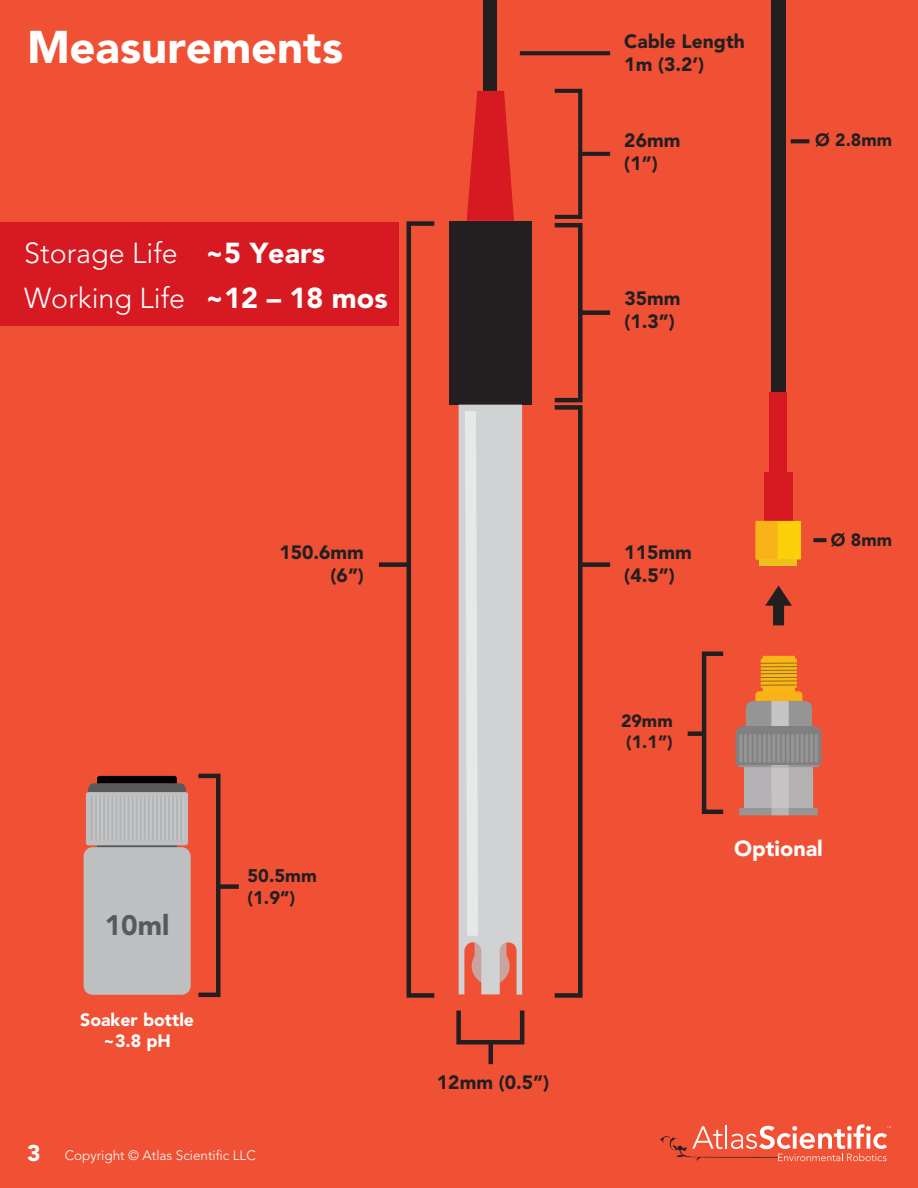
<style>
.page{position:relative;width:918px;height:1188px;background:#f05134}
.page>*{position:absolute;margin:0;border:0;box-sizing:border-box;transform-origin:0 0}
.t1{font:300 28.65px/45.5px "Avenir";color:#fff}
.t2{font:900 22.2px "Avenir";color:#fff}
.t3{font:900 13.65px "Avenir";color:#58595b}
.t4{font:300 13.5px "Avenir";color:#fff}
.t5{font:900 11.1px "Avenir";color:#fff}
.t6{font:900 10.5px "Avenir";color:#fff}
.t7{font:900 9.45px "Avenir";color:#231f20}
.t8{font:900 8.85px "Avenir";color:#231f20}
.t9{font:900 8.7px "Avenir";color:#231f20}
.t10{font:900 8.7px "Avenir";color:#fff}
.s1{font-weight:900;font-size:13.95px}
</style>
<div class="page">
<svg style="left:520px;top:51px;width:90px;height:4px"></svg>
<div style="left:379px;top:562px;width:30px;height:5px;background:#231f20"></div>
<div style="left:407px;top:221px;width:30px;height:777px;border:5px solid #231f20"></div>
<div style="left:580px;top:562px;width:30px;height:5px;background:#231f20"></div>
<div style="left:552px;top:223px;width:31px;height:179px;border:5px solid #231f20"></div>
<div style="left:580px;top:310px;width:30px;height:5px;background:#231f20"></div>
<div style="left:553px;top:89px;width:29px;height:130px;border:4px solid #231f20"></div>
<svg style="left:580px;top:152px;width:30px;height:4px"></svg>
<div style="left:552px;top:405px;width:31px;height:593px;border:5px solid #231f20"></div>
<div style="left:456px;top:1008px;width:68px;height:36px;border:5px solid #231f20"></div>
<hr style="left:489px;top:1042px;width:4px;height:22px;background:#231f20">
<div style="left:484px;top:0;width:13px;height:103px;background:#231f20"></div>
<div style="left:449px;top:221px;width:83px;height:184px;background:#231f20"></div>
<svg style="left:467px;top:91px;width:47px;height:130px"></svg>
<svg style="left:459px;top:405px;width:63px;height:590px;background:#d4d0d0"></svg>
<div style="left:196px;top:774px;width:25px;height:223px;border:5px solid #231f20"></div>
<div style="left:218px;top:884px;width:21px;height:5px;background:#231f20"></div>
<svg style="left:97px;top:845px;width:80px;height:2px"></svg>
<div style="left:86px;top:792px;width:102px;height:53px;background:#bdbfc1;border-radius:3px"></div>
<div style="left:84px;top:847px;width:107px;height:148px;background:#bdbfc1;border-radius:9px"></div>
<svg style="left:88px;top:776px;width:98px;height:64px"></svg>
<div style="left:702px;top:652px;width:23px;height:162px;border:5px solid #231f20"></div>
<div style="left:688px;top:731px;width:16px;height:5px;background:#231f20"></div>
<svg style="left:765px;top:585px;width:27px;height:40px"></svg>
<div style="left:771px;top:0;width:15px;height:404px;background:#231f20"></div>
<svg style="left:791px;top:139px;width:18px;height:4px"></svg>
<svg style="left:813px;top:538px;width:13px;height:4px"></svg>
<div style="left:744px;top:766px;width:69px;height:42px;background:#b3b1b3"></div>
<div style="left:739px;top:808px;width:79px;height:7px;background:#969595"></div>
<div style="left:771px;top:768px;width:18px;height:40px;background:#c7c5c4"></div>
<div style="left:771px;top:808px;width:18px;height:7px;background:#b5b5b5"></div>
<div style="left:763px;top:675px;width:32px;height:18px;background:#fab516"></div>
<div style="left:763px;top:656px;width:32px;height:29px;background:#fab516"></div>
<svg style="left:761px;top:659px;width:36px;height:29px"></svg>
<hr style="left:761px;top:663px;width:36px;height:1px;background:#7f5d26">
<hr style="left:761px;top:666px;width:36px;height:1px;background:#7f5d26">
<hr style="left:761px;top:670px;width:36px;height:1px;background:#7f5d26">
<hr style="left:761px;top:673px;width:36px;height:1px;background:#7f5d26">
<hr style="left:761px;top:677px;width:36px;height:1px;background:#7f5d26">
<hr style="left:761px;top:681px;width:36px;height:1px;background:#7f5d26">
<hr style="left:761px;top:685px;width:36px;height:1px;background:#7f5d26">
<svg style="left:736px;top:691px;width:85px;height:76px"></svg>
<div style="left:769px;top:393px;width:18px;height:86px;background:#d71921"></div>
<div style="left:764px;top:472px;width:28px;height:50px;background:#d71921"></div>
<div style="left:756px;top:521px;width:45px;height:38px;background:#fbd00a"></div>
<div style="left:756px;top:521px;width:22px;height:38px;background:#f8b318"></div>
<div style="left:759px;top:559px;width:38px;height:7px;background:#ecc21b"></div>
<div style="left:0;top:222px;width:398px;height:104px;background:#d71921"></div>
<svg style="left:660px;top:1124px;width:231px;height:37px"></svg>
<h2 class="t2" style="left:27px;top:42px;width:318px">Measurements</h2>
<h1 class="t1" style="left:24px;top:232px;width:365px">Storage Life <span class="s1">~5 Years<br></span>Working Life <span class="s1">~12 – 18 mos</span></h1>
<p class="t7" style="left:624px;top:39px;width:122px">Cable Length</p>
<p class="t7" style="left:624px;top:62px;width:81px">1m (3.2’)</p>
<p class="t7" style="left:624px;top:139px;width:58px">26mm</p>
<p class="t7" style="left:624px;top:162px;width:35px">(1”)</p>
<p class="t7" style="left:624px;top:296px;width:58px">35mm</p>
<p class="t7" style="left:624px;top:319px;width:52px">(1.3”)</p>
<p class="t9" style="left:815px;top:138px;width:78px">Ø 2.8mm</p>
<p class="t7" style="left:279px;top:550px;width:86px">150.6mm</p>
<p class="t7" style="left:331px;top:573px;width:35px">(6”)</p>
<h3 class="t3" style="left:105px;top:922px;width:66px">10ml</h3>
<p class="t10" style="left:80px;top:1018px;width:115px">Soaker bottle</p>
<p class="t10" style="left:103px;top:1039px;width:69px">~3.8 pH</p>
<p class="t8" style="left:248px;top:874px;width:71px">50.5mm</p>
<p class="t8" style="left:248px;top:896px;width:49px">(1.9”)</p>
<p class="t5" style="left:27px;top:1151px;width:15px">3</p>
<h3 class="t4" style="left:65px;top:1150px;width:193px">Copyright © Atlas Scientific LLC</h3>
<p class="t7" style="left:624px;top:550px;width:69px">115mm</p>
<p class="t7" style="left:624px;top:573px;width:52px">(4.5”)</p>
<p class="t9" style="left:831px;top:538px;width:63px">Ø 8mm</p>
<p class="t9" style="left:621px;top:719px;width:53px">29mm</p>
<p class="t9" style="left:626px;top:740px;width:48px">(1.1”)</p>
<p class="t6" style="left:734px;top:846px;width:90px">Optional</p>
<p class="t7" style="left:437px;top:1081px;width:114px">12mm (0.5”)</p>
</div>
